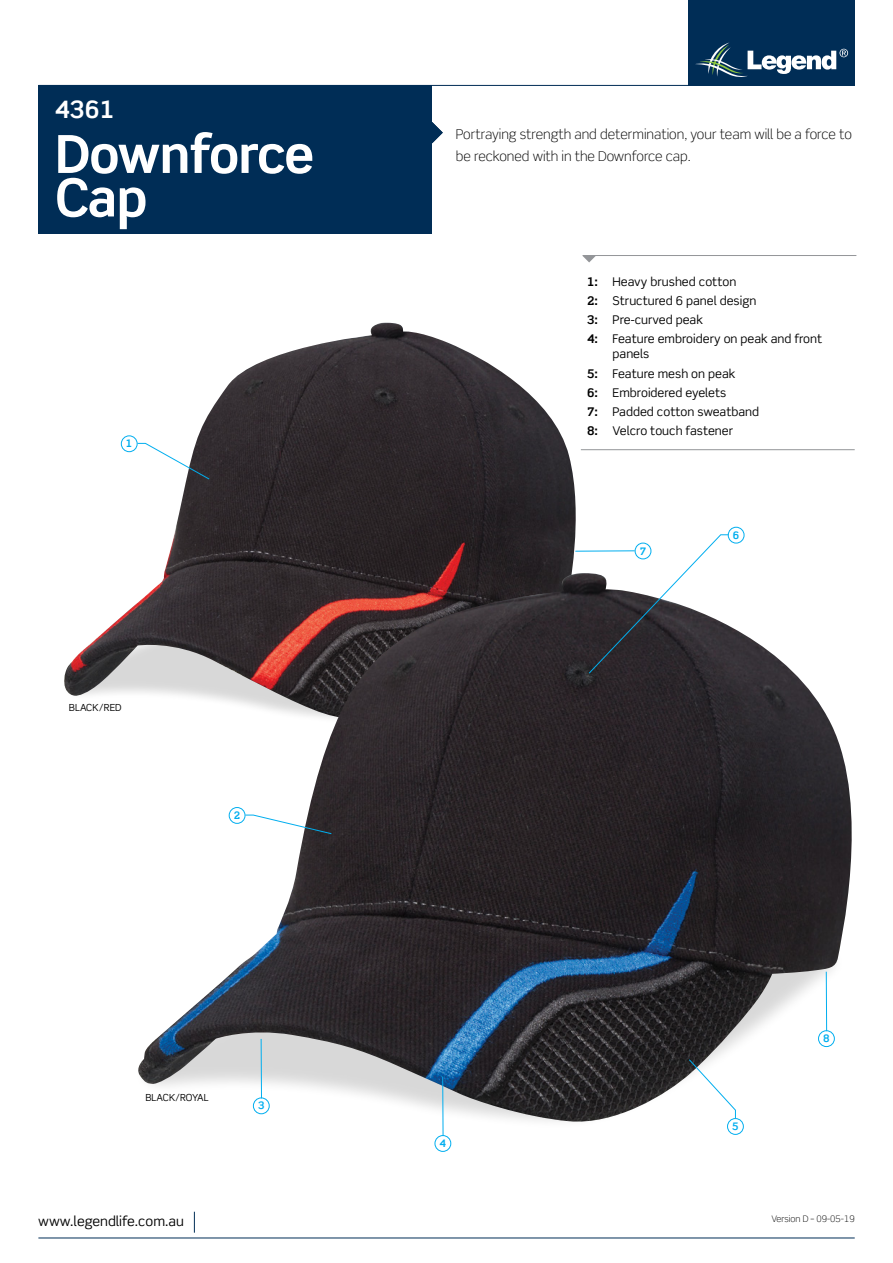
<style>
.page{position:relative;width:893px;height:1263px;background:#fff}
.page>*{position:absolute;margin:0;border:0;box-sizing:border-box;transform-origin:0 0}
.t1{font:700 52.5px/43.5px "Scene Std";letter-spacing:-.02em;color:#fff}
.t2{font:700 24px "Scene Std";color:#fff}
.t3{font:300 13.5px/22.5px "Scene Std";color:#000}
.t4{font:13.5px "Scene Std";color:#000}
.t5{font:12px/19.2px "Scene Std";color:#000}
.t6{font:700 10.35px "Scene Std";color:#00aeef}
.t7{font:9.75px "Scene Std";color:#000}
.t8{font:300 9px "Scene Std";color:#000}
.s1{font-weight:700}
</style>
<div class="page">
<img style="left:64px;top:323px;width:520px;height:373px">
<img style="left:134px;top:573px;width:718px;height:552px">
<div style="left:688px;top:0;width:167px;height:86px;background:#002d56"></div>
<hr style="left:583px;top:255px;width:273px;height:1px;background:#939598">
<hr style="left:38px;top:85px;width:817px;height:1px;background:#002d56">
<hr style="left:38px;top:1237px;width:817px;height:1px;background:#002d56">
<hr style="left:581px;top:449px;width:274px;height:1px;background:#939598">
<svg style="left:194px;top:1212px;width:1px;height:21px"></svg>
<svg style="left:583px;top:256px;width:13px;height:6px"></svg>
<svg style="left:432px;top:122px;width:11px;height:21px"></svg>
<svg style="left:695px;top:43px;width:153px;height:34px"></svg>
<div style="left:121px;top:435px;width:17px;height:17px;border:1px solid #00aeef;border-radius:50%"></div>
<svg style="left:137px;top:443px;width:73px;height:37px"></svg>
<div style="left:229px;top:807px;width:16px;height:17px;border:1px solid #00aeef;border-radius:50%"></div>
<svg style="left:245px;top:814px;width:87px;height:21px"></svg>
<div style="left:728px;top:527px;width:16px;height:16px;border:1px solid #00aeef;border-radius:50%"></div>
<svg style="left:588px;top:534px;width:141px;height:140px"></svg>
<div style="left:253px;top:1097px;width:17px;height:17px;border:1px solid #00aeef;border-radius:50%"></div>
<hr style="left:261px;top:1039px;width:1px;height:59px;background:#00aeef">
<div style="left:435px;top:1135px;width:16px;height:17px;border:1px solid #00aeef;border-radius:50%"></div>
<hr style="left:442px;top:1076px;width:1px;height:60px;background:#00aeef">
<div style="left:818px;top:1030px;width:17px;height:17px;border:1px solid #00aeef;border-radius:50%"></div>
<hr style="left:826px;top:972px;width:1px;height:59px;background:#00aeef">
<div style="left:635px;top:543px;width:16px;height:16px;border:1px solid #00aeef;border-radius:50%"></div>
<hr style="left:575px;top:550px;width:60px;height:1px;background:#00aeef">
<div style="left:727px;top:1118px;width:17px;height:17px;border:1px solid #00aeef;border-radius:50%"></div>
<div style="left:38px;top:85px;width:394px;height:149px;background:#002d56"></div>
<svg style="left:688px;top:1059px;width:48px;height:60px"></svg>
<h2 class="t2" style="left:55px;top:94px;width:62px">4361</h2>
<h1 class="t1" style="left:55px;top:132px;width:261px">Downforce<br>Cap</h1>
<p class="t6" style="left:126px;top:437px;width:8px">1</p>
<p class="t7" style="left:69px;top:701px;width:54px">BLACK/RED</p>
<p class="t6" style="left:234px;top:809px;width:8px">2</p>
<p class="t7" style="left:145px;top:1091px;width:65px">BLACK/ROYAL</p>
<p class="t4" style="left:38px;top:1213px;width:147px">www.legendlife.com.au</p>
<p class="t6" style="left:258px;top:1099px;width:8px">3</p>
<p class="t3" style="left:456px;top:123px;width:398px">Portraying strength and determination, your team will be a force to be reckoned with in the Downforce cap.</p>
<p class="t5" style="left:587px;top:272px;width:237px"><span class="s1">1:</span> Heavy brushed cotton<br><span class="s1">2:</span> Structured 6 panel design<br><span class="s1">3:</span> Pre-curved peak<br><span class="s1">4:</span> Feature embroidery on peak and front</p>
<p class="t5" style="left:587px;top:344px;width:174px;text-indent:26px">panels<br><span class="s1">5:</span> Feature mesh on peak<br><span class="s1">6:</span> Embroidered eyelets<br><span class="s1">7:</span> Padded cotton sweatband<br><span class="s1">8:</span> Velcro touch fastener</p>
<p class="t6" style="left:640px;top:545px;width:8px">7</p>
<p class="t6" style="left:733px;top:529px;width:8px">6</p>
<p class="t6" style="left:440px;top:1137px;width:8px">4</p>
<p class="t6" style="left:732px;top:1120px;width:8px">5</p>
<p class="t6" style="left:823px;top:1032px;width:8px">8</p>
<p class="t8" style="left:771px;top:1213px;width:85px">Version D – 09-05-19</p>
</div>
